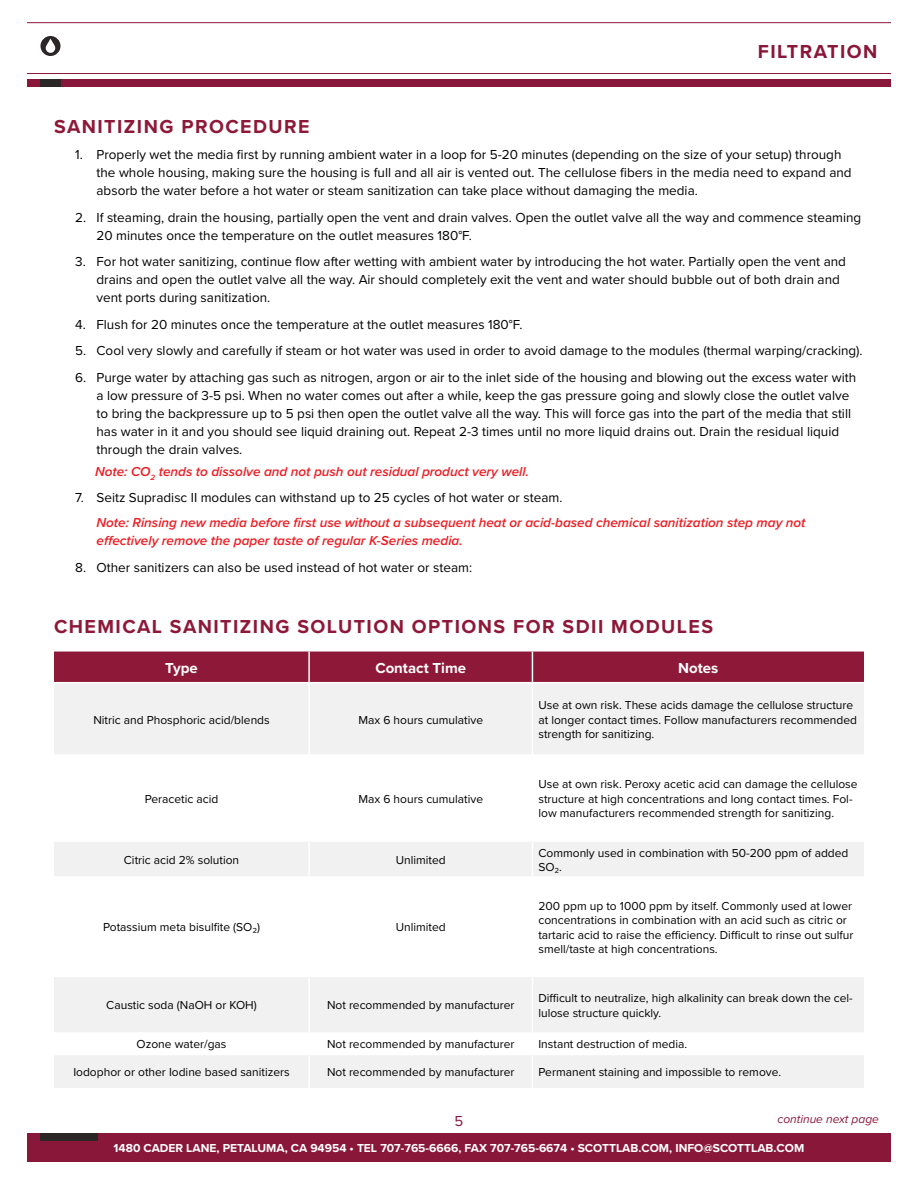
<style>
.page{position:relative;width:918px;height:1188px;background:#fff}
.page>*{position:absolute;margin:0;border:0;box-sizing:border-box;transform-origin:0 0}
.t1{font:700 19.5px "Proxima Nova";letter-spacing:.075em;color:#8e1838}
.t2{font:700 19.5px "Proxima Nova";letter-spacing:.075em;color:#891739}
.t3{font:700 15px "Proxima Nova";color:#fff}
.t4{font:15px "Proxima Nova";color:#891739}
.t5{font:13.5px/18px "Proxima Nova";color:#000}
.t6{font:italic 600 13.5px/18px "Proxima Nova";color:#ed1d24}
.t7{font:12px/14.4px "Proxima Nova";color:#000}
.t8{font:700 12px "Proxima Nova";color:#fff}
.t9{font:italic 12px "Proxima Nova";color:#891739}
</style>
<div class="page">
<div style="left:54px;top:652px;width:810px;height:30px;background:#8e1838"></div>
<svg style="left:54px;top:684px;width:810px;height:404px"></svg>
<hr style="left:308px;top:652px;width:2px;height:30px;background:#fff">
<hr style="left:532px;top:652px;width:1px;height:30px;background:#fff">
<hr style="left:308px;top:683px;width:2px;height:71px;background:#fff">
<hr style="left:532px;top:683px;width:1px;height:71px;background:#fff">
<hr style="left:54px;top:754px;width:255px;height:2px;background:#fff">
<hr style="left:309px;top:754px;width:223px;height:2px;background:#fff">
<hr style="left:308px;top:756px;width:2px;height:84px;background:#fff">
<hr style="left:532px;top:754px;width:332px;height:2px;background:#fff">
<hr style="left:532px;top:756px;width:1px;height:84px;background:#fff">
<hr style="left:54px;top:840px;width:255px;height:2px;background:#fff">
<hr style="left:309px;top:840px;width:223px;height:2px;background:#fff">
<hr style="left:308px;top:842px;width:2px;height:34px;background:#fff">
<hr style="left:532px;top:840px;width:332px;height:2px;background:#fff">
<hr style="left:532px;top:842px;width:1px;height:34px;background:#fff">
<hr style="left:54px;top:876px;width:255px;height:2px;background:#fff">
<hr style="left:309px;top:876px;width:223px;height:2px;background:#fff">
<hr style="left:308px;top:878px;width:2px;height:98px;background:#fff">
<hr style="left:532px;top:876px;width:332px;height:2px;background:#fff">
<hr style="left:532px;top:878px;width:1px;height:98px;background:#fff">
<hr style="left:54px;top:976px;width:255px;height:1px;background:#fff">
<hr style="left:309px;top:976px;width:223px;height:1px;background:#fff">
<hr style="left:308px;top:977px;width:2px;height:55px;background:#fff">
<hr style="left:532px;top:976px;width:332px;height:1px;background:#fff">
<hr style="left:532px;top:977px;width:1px;height:55px;background:#fff">
<hr style="left:54px;top:1032px;width:255px;height:2px;background:#fff">
<hr style="left:309px;top:1032px;width:223px;height:2px;background:#fff">
<hr style="left:308px;top:1034px;width:2px;height:20px;background:#fff">
<hr style="left:532px;top:1032px;width:332px;height:2px;background:#fff">
<svg style="left:532px;top:1034px;width:1px;height:20px"></svg>
<hr style="left:54px;top:1054px;width:255px;height:1px;background:#fff">
<hr style="left:309px;top:1054px;width:223px;height:1px;background:#fff">
<hr style="left:308px;top:1055px;width:2px;height:33px;background:#fff">
<hr style="left:532px;top:1054px;width:332px;height:1px;background:#fff">
<hr style="left:532px;top:1055px;width:1px;height:33px;background:#fff">
<div style="left:27px;top:79px;width:864px;height:8px;background:#891739"></div>
<svg style="left:40px;top:36px;width:21px;height:20px"></svg>
<hr style="left:27px;top:22px;width:864px;height:1px;background:#891739">
<hr style="left:27px;top:73px;width:864px;height:1px;background:#891739">
<div style="left:40px;top:79px;width:21px;height:8px;background:#2b2727"></div>
<div style="left:27px;top:1133px;width:864px;height:29px;background:#891739"></div>
<div style="left:40px;top:1133px;width:58px;height:8px;background:#2b2727"></div>
<h1 class="t2" style="left:758px;top:37px;width:121px">FILTRATION</h1>
<h1 class="t1" style="left:54px;top:112px;width:257px">SANITIZING PROCEDURE</h1>
<p class="t5" style="left:97px;top:145px;width:757px;text-indent:-21px">1. Properly wet the media first by running ambient water in a loop for 5-20 minutes (depending on the size of your setup) through the whole housing, making sure the housing is full and all air is vented out. The cellulose fibers in the media need to expand and absorb the water before a hot water or steam sanitization can take place without damaging the media.</p>
<p class="t5" style="left:97px;top:207px;width:766px;text-indent:-21px">2. If steaming, drain the housing, partially open the vent and drain valves. Open the outlet valve all the way and commence steaming<br>20 minutes once the temperature on the outlet measures 180°F.</p>
<p class="t5" style="left:97px;top:252px;width:751px;text-indent:-21px">3. For hot water sanitizing, continue flow after wetting with ambient water by introducing the hot water. Partially open the vent and drains and open the outlet valve all the way. Air should completely exit the vent and water should bubble out of both drain and vent ports during sanitization.</p>
<p class="t5" style="left:75px;top:314px;width:449px">4. Flush for 20 minutes once the temperature at the outlet measures 180°F.</p>
<p class="t5" style="left:75px;top:341px;width:789px">5. Cool very slowly and carefully if steam or hot water was used in order to avoid damage to the modules (thermal warping/cracking).</p>
<p class="t5" style="left:97px;top:367px;width:761px;text-indent:-21px">6. Purge water by attaching gas such as nitrogen, argon or air to the inlet side of the housing and blowing out the excess water with a low pressure of 3-5 psi. When no water comes out after a while, keep the gas pressure going and slowly close the outlet valve to bring the backpressure up to 5 psi then open the outlet valve all the way. This will force gas into the part of the media that still has water in it and you should see liquid draining out. Repeat 2-3 times until no more liquid drains out. Drain the residual liquid through the drain valves.</p>
<p class="t6" style="left:95px;top:462px;width:435px">Note: CO<sub>2</sub> tends to dissolve and not push out residual product very well.</p>
<p class="t5" style="left:75px;top:488px;width:489px">7. Seitz Supradisc II modules can withstand up to 25 cycles of hot water or steam.</p>
<p class="t6" style="left:97px;top:513px;width:711px">Note: Rinsing new media before first use without a subsequent heat or acid-based chemical sanitization step may not effectively remove the paper taste of regular K-Series media.</p>
<p class="t5" style="left:75px;top:558px;width:398px">8. Other sanitizers can also be used instead of hot water or steam:</p>
<h1 class="t1" style="left:54px;top:612px;width:661px">CHEMICAL SANITIZING SOLUTION OPTIONS FOR SDII MODULES</h1>
<p class="t3" style="left:165px;top:657px;width:34px">Type</p>
<p class="t3" style="left:375px;top:657px;width:92px">Contact Time</p>
<p class="t3" style="left:678px;top:657px;width:42px">Notes</p>
<p class="t7" style="left:93px;top:712px;width:178px">Nitric and Phosphoric acid/blends</p>
<p class="t7" style="left:358px;top:712px;width:126px">Max 6 hours cumulative</p>
<p class="t7" style="left:538px;top:697px;width:320px">Use at own risk. These acids damage the cellulose structure at longer contact times. Follow manufacturers recommended strength for sanitizing.</p>
<p class="t7" style="left:145px;top:791px;width:75px">Peracetic acid</p>
<p class="t7" style="left:358px;top:791px;width:126px">Max 6 hours cumulative</p>
<p class="t7" style="left:538px;top:777px;width:321px">Use at own risk. Peroxy acetic acid can damage the cellulose structure at high concentrations and long contact times. Fol&shy;low manufacturers recommended strength for sanitizing.</p>
<p class="t7" style="left:124px;top:852px;width:117px">Citric acid 2% solution</p>
<p class="t7" style="left:396px;top:852px;width:51px">Unlimited</p>
<p class="t7" style="left:538px;top:845px;width:312px">Commonly used in combination with 50-200 ppm of added<br>SO2.</p>
<p class="t7" style="left:103px;top:920px;width:159px">Potassium meta bisulfite (SO2)</p>
<p class="t7" style="left:396px;top:920px;width:51px">Unlimited</p>
<p class="t7" style="left:538px;top:898px;width:317px">200 ppm up to 1000 ppm by itself. Commonly used at lower concentrations in combination with an acid such as citric or tartaric acid to raise the efficiency. Difficult to rinse out sulfur smell/taste at high concentrations.</p>
<p class="t7" style="left:106px;top:998px;width:152px">Caustic soda (NaOH or KOH)</p>
<p class="t7" style="left:327px;top:998px;width:189px">Not recommended by manufacturer</p>
<p class="t7" style="left:538px;top:991px;width:316px">Difficult to neutralize, high alkalinity can break down the cel&shy;lulose structure quickly.</p>
<p class="t7" style="left:137px;top:1037px;width:91px">Ozone water/gas</p>
<p class="t7" style="left:327px;top:1037px;width:189px">Not recommended by manufacturer</p>
<p class="t7" style="left:538px;top:1037px;width:150px">Instant destruction of media.</p>
<p class="t7" style="left:73px;top:1064px;width:218px">Iodophor or other Iodine based sanitizers</p>
<p class="t7" style="left:327px;top:1064px;width:189px">Not recommended by manufacturer</p>
<p class="t7" style="left:538px;top:1064px;width:244px">Permanent staining and impossible to remove.</p>
<p class="t4" style="left:455px;top:1109px;width:10px">5</p>
<p class="t9" style="left:777px;top:1110px;width:103px">continue next page</p>
<p class="t8" style="left:114px;top:1139px;width:692px">1480 CADER LANE, PETALUMA, CA 94954 • TEL 707-765-6666, FAX 707-765-6674 • SCOTTLAB.COM, INFO@SCOTTLAB.COM</p>
</div>
